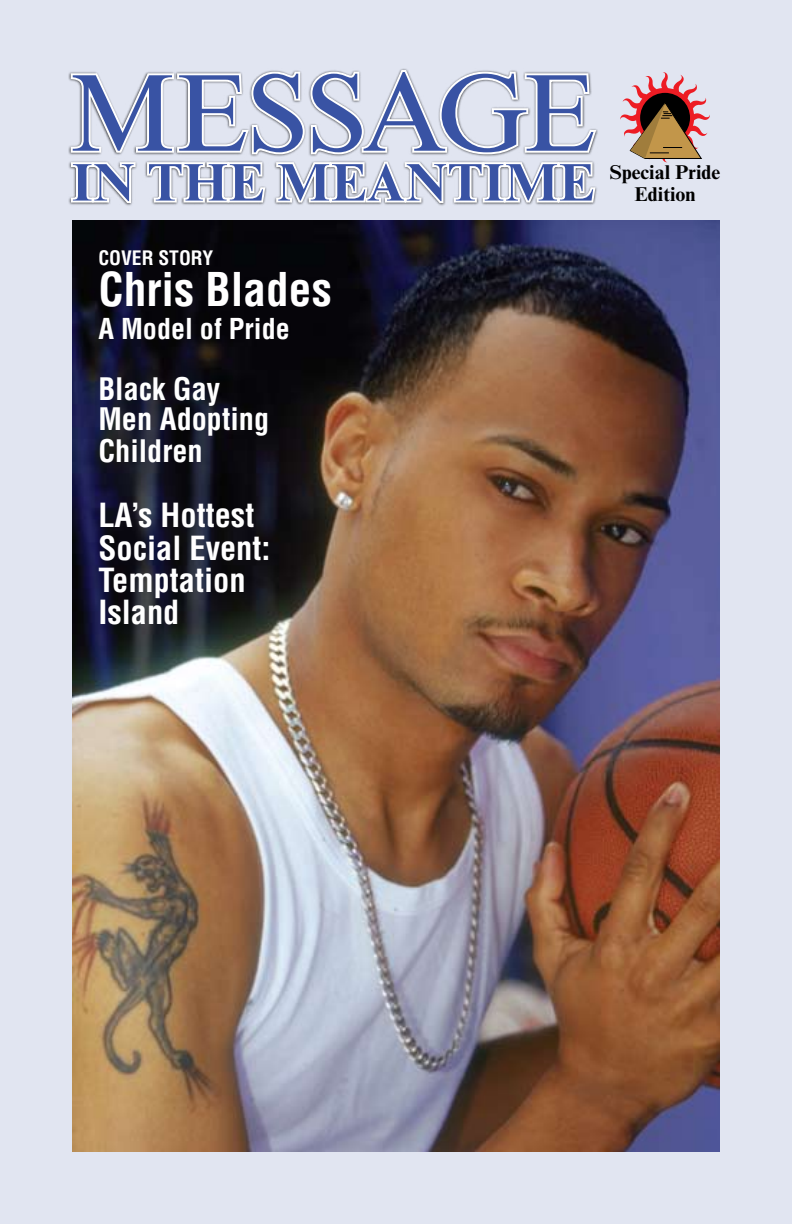
<style>
.page{position:relative;width:792px;height:1224px;background:#e1e5f1}
.page>*{position:absolute;margin:0;border:0;box-sizing:border-box;transform-origin:0 0}
.t1{font:109.8px "Times New Roman MT Std";letter-spacing:-.03em;color:#3953a4}
.t2{font:700 53px "Times New Roman MT Std";letter-spacing:.02em;color:#3953a4}
.t3{font:700 condensed 45.4px "Helvetica LT Std";color:#fff}
.t4{font:700 condensed 32.4px/32.4px "Helvetica LT Std";color:#fff}
.t5{font:700 condensed 30.2px/31.4px "Helvetica LT Std";color:#fff}
.t6{font:700 condensed 28.2px "Helvetica LT Std";color:#fff}
.t7{font:700 20px/22px "Times New Roman MT Std";color:#000;text-align:center}
.t8{font:700 condensed 19.4px "Helvetica LT Std";color:#fff}
</style>
<div class="page">
<img style="left:72px;top:258px;width:648px;height:894px">
<div style="left:68px;top:68px;width:677px;height:190px;background:#000;opacity:.75"></div>
<svg style="left:69px;top:68px;width:530px;height:137px"></svg>
<svg style="left:620px;top:72px;width:90px;height:90px"></svg>
<h1 class="t1" style="left:68px;top:50px;width:529px">MESSAGE</h1>
<h2 class="t2" style="left:72px;top:150px;width:524px">IN THE MEANTIME</h2>
<p class="t7" style="left:610px;top:161px;width:112px">Special Pride<br>Edition</p>
<p class="t8" style="left:98px;top:246px;width:116px">Cover Story</p>
<h3 class="t3" style="left:98px;top:262px;width:235px">Chris Blades</h3>
<p class="t6" style="left:98px;top:311px;width:193px">A Model of Pride</p>
<p class="t5" style="left:98px;top:373px;width:172px">Black Gay<br>Men Adopting<br>Children</p>
<p class="t4" style="left:98px;top:499px;width:174px">LA’s Hottest<br>Social Event:<br>Temptation<br>Island</p>
</div>
